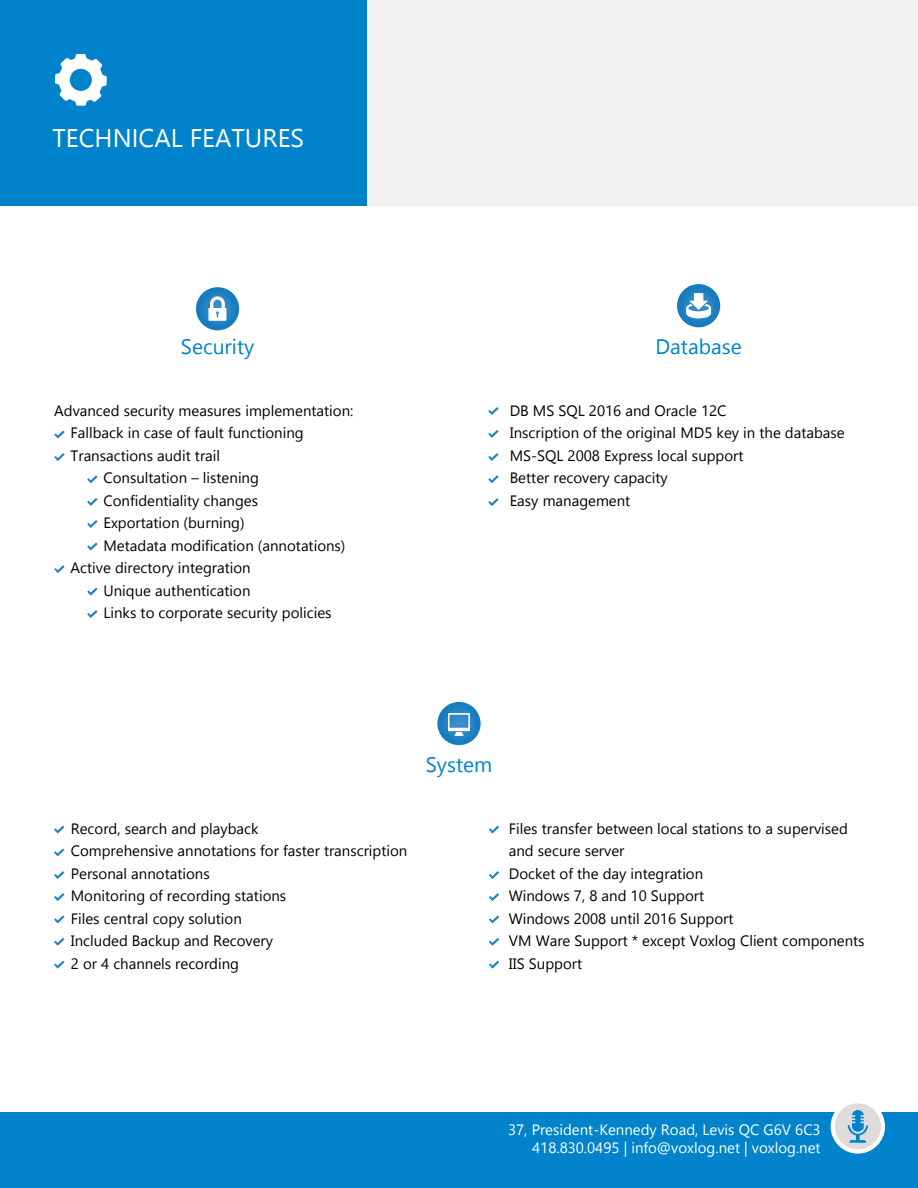
<style>
.page{position:relative;width:918px;height:1188px;background:#fff}
.page>*{position:absolute;margin:0;border:0;box-sizing:border-box;transform-origin:0 0}
.t1{font:25.5px "Nirmala UI";color:#fff}
.t2{font:21px "Nirmala UI";color:#0083ca}
.t3{font:15px/22.5px "Gadugi";color:#000001}
.t4{font:15px/18px "Gadugi";color:#fff;text-align:right}
</style>
<div class="page">
<svg style="left:54px;top:826px;width:10px;height:8px"></svg>
<svg style="left:54px;top:848px;width:10px;height:8px"></svg>
<svg style="left:54px;top:871px;width:10px;height:8px"></svg>
<svg style="left:54px;top:893px;width:10px;height:8px"></svg>
<svg style="left:54px;top:915px;width:10px;height:8px"></svg>
<svg style="left:54px;top:938px;width:10px;height:8px"></svg>
<svg style="left:54px;top:961px;width:10px;height:8px"></svg>
<svg style="left:437px;top:702px;width:44px;height:43px"></svg>
<svg style="left:677px;top:284px;width:43px;height:43px"></svg>
<svg style="left:54px;top:431px;width:11px;height:8px"></svg>
<svg style="left:54px;top:453px;width:11px;height:8px"></svg>
<svg style="left:87px;top:475px;width:11px;height:8px"></svg>
<svg style="left:87px;top:498px;width:11px;height:8px"></svg>
<svg style="left:488px;top:407px;width:11px;height:8px"></svg>
<svg style="left:488px;top:430px;width:11px;height:8px"></svg>
<svg style="left:488px;top:475px;width:11px;height:8px"></svg>
<svg style="left:488px;top:453px;width:11px;height:8px"></svg>
<div style="left:0;top:1112px;width:918px;height:76px;background:#0083ca"></div>
<div style="left:831px;top:1099px;width:54px;height:55px;background:#fff;border-radius:50%"></div>
<div style="left:835px;top:1103px;width:46px;height:46px;background:#dedbdb;border-radius:50%"></div>
<svg style="left:848px;top:1110px;width:20px;height:33px"></svg>
<svg style="left:196px;top:287px;width:43px;height:43px"></svg>
<svg style="left:208px;top:296px;width:18px;height:25px"></svg>
<svg style="left:686px;top:293px;width:25px;height:25px"></svg>
<svg style="left:448px;top:713px;width:22px;height:23px"></svg>
<div style="left:0;top:0;width:367px;height:205px;background:#0083ca"></div>
<div style="left:367px;top:0;width:551px;height:205px;background:#f3f0f0"></div>
<svg style="left:55px;top:54px;width:52px;height:52px"></svg>
<svg style="left:489px;top:826px;width:10px;height:8px"></svg>
<svg style="left:489px;top:871px;width:10px;height:8px"></svg>
<svg style="left:489px;top:893px;width:10px;height:8px"></svg>
<svg style="left:489px;top:915px;width:10px;height:8px"></svg>
<svg style="left:489px;top:938px;width:10px;height:8px"></svg>
<svg style="left:489px;top:961px;width:10px;height:8px"></svg>
<svg style="left:488px;top:498px;width:11px;height:8px"></svg>
<svg style="left:87px;top:520px;width:11px;height:8px"></svg>
<svg style="left:87px;top:543px;width:11px;height:8px"></svg>
<svg style="left:87px;top:588px;width:11px;height:8px"></svg>
<svg style="left:87px;top:610px;width:11px;height:8px"></svg>
<svg style="left:54px;top:565px;width:11px;height:8px"></svg>
<h1 class="t1" style="left:53px;top:118px;width:253px">TECHNICAL FEATURES</h1>
<h2 class="t2" style="left:181px;top:330px;width:75px">Security</h2>
<p class="t3" style="left:54px;top:399px;width:301px">Advanced security measures implementation:</p>
<p class="t3" style="left:71px;top:422px;width:235px">Fallback in case of fault functioning</p>
<p class="t3" style="left:71px;top:444px;width:151px">Transactions audit trail</p>
<p class="t3" style="left:103px;top:467px;width:157px">Consultation – listening</p>
<p class="t3" style="left:103px;top:489px;width:156px">Confidentiality changes</p>
<p class="t3" style="left:103px;top:512px;width:143px">Exportation (burning)</p>
<p class="t3" style="left:103px;top:534px;width:244px">Metadata modification (annotations)</p>
<p class="t3" style="left:71px;top:557px;width:182px">Active directory integration</p>
<p class="t3" style="left:103px;top:579px;width:149px">Unique authentication</p>
<p class="t3" style="left:103px;top:602px;width:230px">Links to corporate security policies</p>
<h2 class="t2" style="left:656px;top:329px;width:88px">Database</h2>
<p class="t3" style="left:510px;top:399px;width:337px">DB MS SQL 2016 and Oracle 12C<br>Inscription of the original MD5 key in the database<br>MS-SQL 2008 Express local support<br>Better recovery capacity<br>Easy management</p>
<p class="t3" style="left:71px;top:817px;width:338px">Record, search and playback<br>Comprehensive annotations for faster transcription<br>Personal annotations<br>Monitoring of recording stations<br>Files central copy solution<br>Included Backup and Recovery<br>2 or 4 channels recording</p>
<h2 class="t2" style="left:426px;top:747px;width:68px">System</h2>
<p class="t3" style="left:509px;top:817px;width:357px">Files transfer between local stations to a supervised and secure server<br>Docket of the day integration<br>Windows 7, 8 and 10 Support<br>Windows 2008 until 2016 Support<br>VM Ware Support * except Voxlog Client components<br>IIS Support</p>
<p class="t4" style="left:508px;top:1121px;width:314px">37, President-Kennedy Road, Levis QC G6V 6C3<br>418.830.0495 | info@voxlog.net | voxlog.net</p>
</div>
